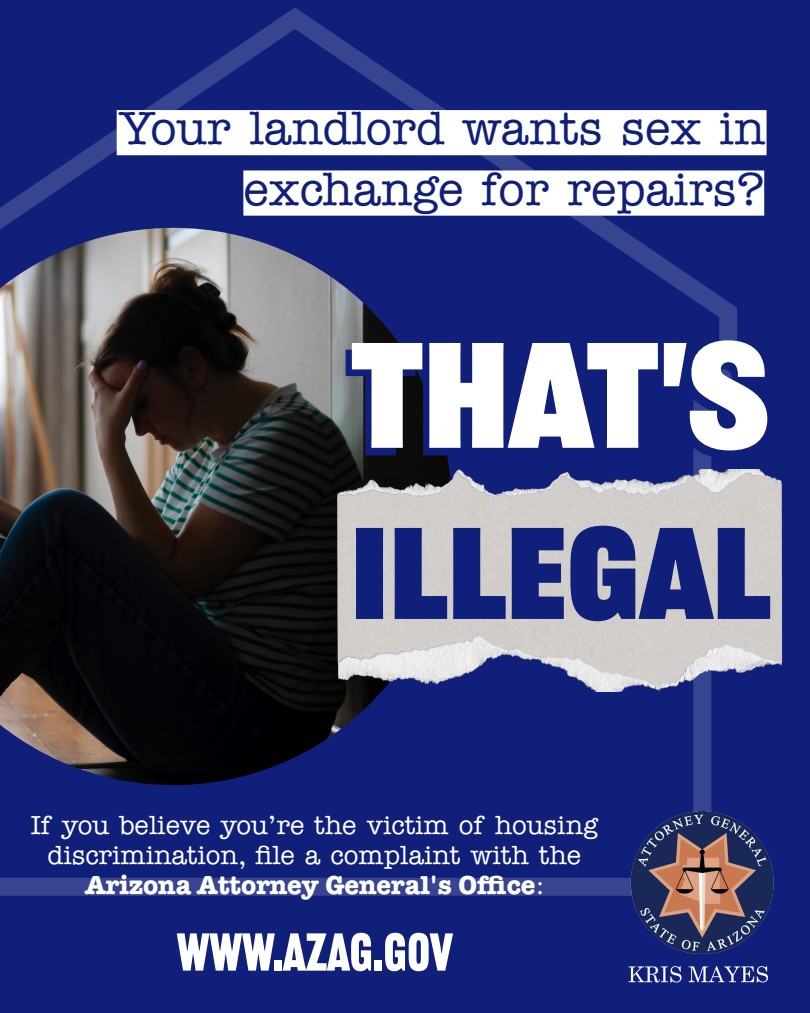
<style>
.page{position:relative;width:810px;height:1013px;background:#fff}
.page>*{position:absolute;margin:0;border:0;box-sizing:border-box;transform-origin:0 0}
.t1{font:700 146.5px "Railroad Gothic ATF";color:#fff}
.t2{font:700 127.2px "Railroad Gothic ATF";color:#10207a}
.t3{font:52px "Railroad Gothic ATF";color:#fff}
.t4{font:500 46.8px/60.4px "American Typewriter ITC Pro";color:#10207a;text-align:right}
.t5{font:500 26.3px/30px "American Typewriter ITC Pro";color:#fff;text-align:center}
.s1{font-weight:700}
</style>
<div class="page">
<div style="left:0;top:0;width:810px;height:1012px;background:#10207a"></div>
<img style="left:0;top:7px;width:712px;height:889px">
<img style="left:0;top:228px;width:452px;height:557px">
<svg style="left:117px;top:110px;width:650px;height:106px;fill:#fff"></svg>
<img style="left:628px;top:966px;width:140px;height:17px">
<img style="left:619px;top:811px;width:155px;height:143px">
<img style="left:336px;top:520px;width:447px;height:171px">
<img style="left:297px;top:282px;width:485px;height:238px">
<h3 class="t4" style="left:119px;top:98px;width:647px">Your landlord wants sex in exchange for repairs?</h3>
<h1 class="t1" style="left:351px;top:302px;width:420px">THAT'S</h1>
<h2 class="t2" style="left:351px;top:493px;width:422px">ILLEGAL</h2>
<p class="t5" style="left:31px;top:809px;width:568px">If you believe you’re the victim of housing discrimination, file a complaint with the<br><span class="s1">Arizona Attorney General's Office</span>:</p>
<h3 class="t3" style="left:177px;top:921px;width:277px">WWW.AZAG.GOV</h3>
</div>
